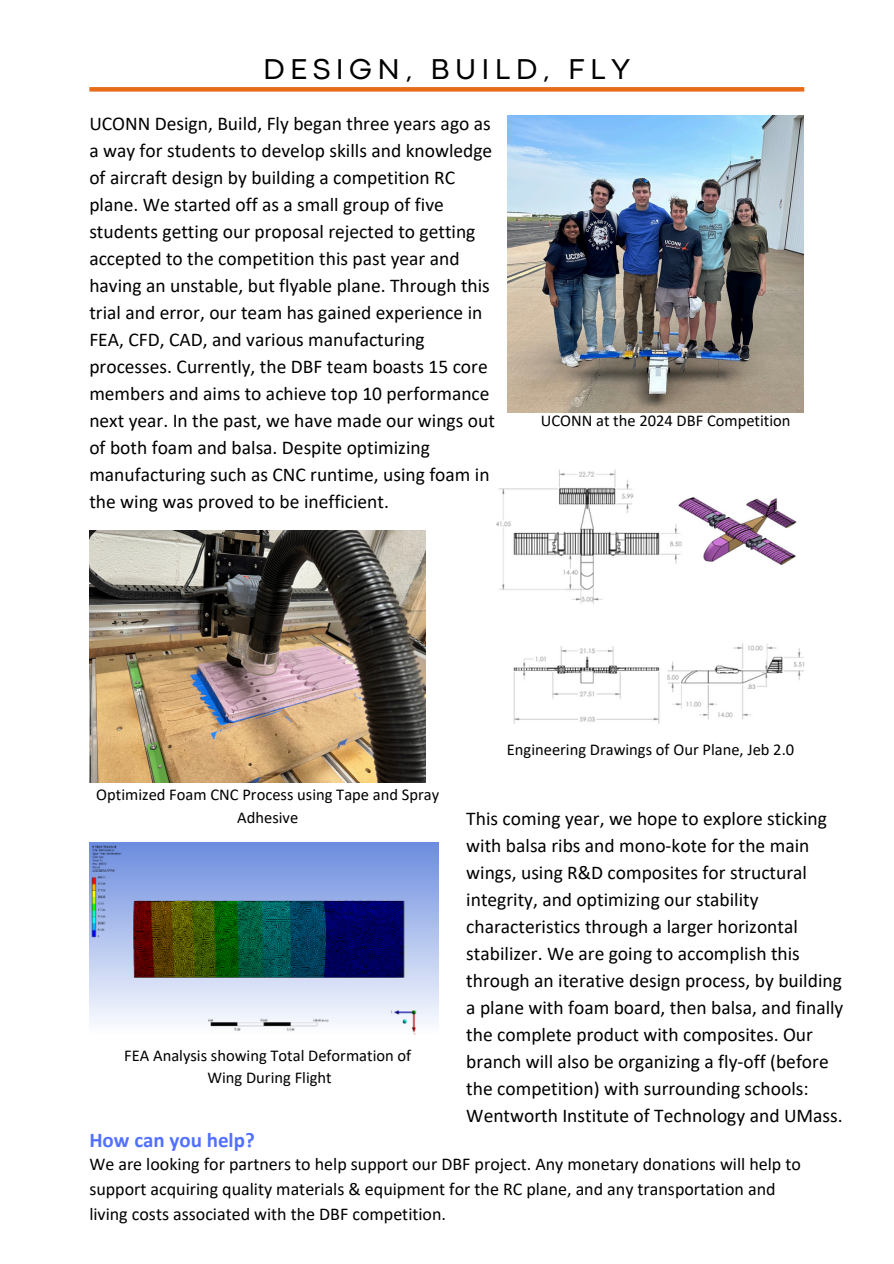
<style>
.page{position:relative;width:894px;height:1264px;background:#fff}
.page>*{position:absolute;margin:0;border:0;box-sizing:border-box;transform-origin:0 0}
.t1{font:29.85px "Codec Pro";letter-spacing:.18em;color:#000}
.t2{font:700 21px "Calibri";color:#5271ff}
.t3{font:19.5px/27px "Calibri";color:#000}
.t4{font:18px/24.8px "Calibri";color:#000}
.t5{font:16.5px "Calibri";color:#000}
</style>
<div class="page">
<img style="left:89px;top:530px;width:337px;height:252px">
<div style="left:89px;top:87px;width:715px;height:5px;background:#e76b18"></div>
<img style="left:507px;top:115px;width:296px;height:297px">
<img style="left:89px;top:842px;width:349px;height:192px">
<img style="left:496px;top:469px;width:307px;height:255px">
<h3 class="t1" style="left:263px;top:58px;width:368px">DESIGN, BUILD, FLY</h3>
<p class="t3" style="left:89px;top:112px;width:407px">UCONN Design, Build, Fly began three years ago as a way for students to develop skills and knowledge of aircraft design by building a competition RC plane. We started off as a small group of five students getting our proposal rejected to getting accepted to the competition this past year and having an unstable, but flyable plane. Through this trial and error, our team has gained experience in FEA, CFD, CAD, and various manufacturing processes. Currently, the DBF team boasts 15 core members and aims to achieve top 10 performance next year. In the past, we have made our wings out of both foam and balsa. Despite optimizing manufacturing such as CNC runtime, using foam in the wing was proved to be inefficient.</p>
<h3 class="t5" style="left:540px;top:413px;width:251px">UCONN at the 2024 DBF Competition</h3>
<p class="t5" style="left:96px;top:787px;width:344px">Optimized Foam CNC Process using Tape and Spray</p>
<p class="t5" style="left:237px;top:810px;width:62px">Adhesive</p>
<p class="t5" style="left:124px;top:1048px;width:288px">FEA Analysis showing Total Deformation of</p>
<h2 class="t5" style="left:207px;top:1070px;width:126px">Wing During Flight</h2>
<p class="t5" style="left:506px;top:742px;width:289px">Engineering Drawings of Our Plane, Jeb 2.0</p>
<p class="t3" style="left:466px;top:806px;width:378px">This coming year, we hope to explore sticking with balsa ribs and mono-kote for the main wings, using R&amp;D composites for structural integrity, and optimizing our stability characteristics through a larger horizontal stabilizer. We are going to accomplish this through an iterative design process, by building a plane with foam board, then balsa, and finally the complete product with composites. Our branch will also be organizing a fly-off (before the competition) with surrounding schools:<br>Wentworth Institute of Technology and UMass.</p>
<p class="t2" style="left:89px;top:1131px;width:167px">How can you help?</p>
<p class="t4" style="left:89px;top:1153px;width:713px">We are looking for partners to help support our DBF project. Any monetary donations will help to support acquiring quality materials &amp; equipment for the RC plane, and any transportation and living costs associated with the DBF competition.</p>
</div>
